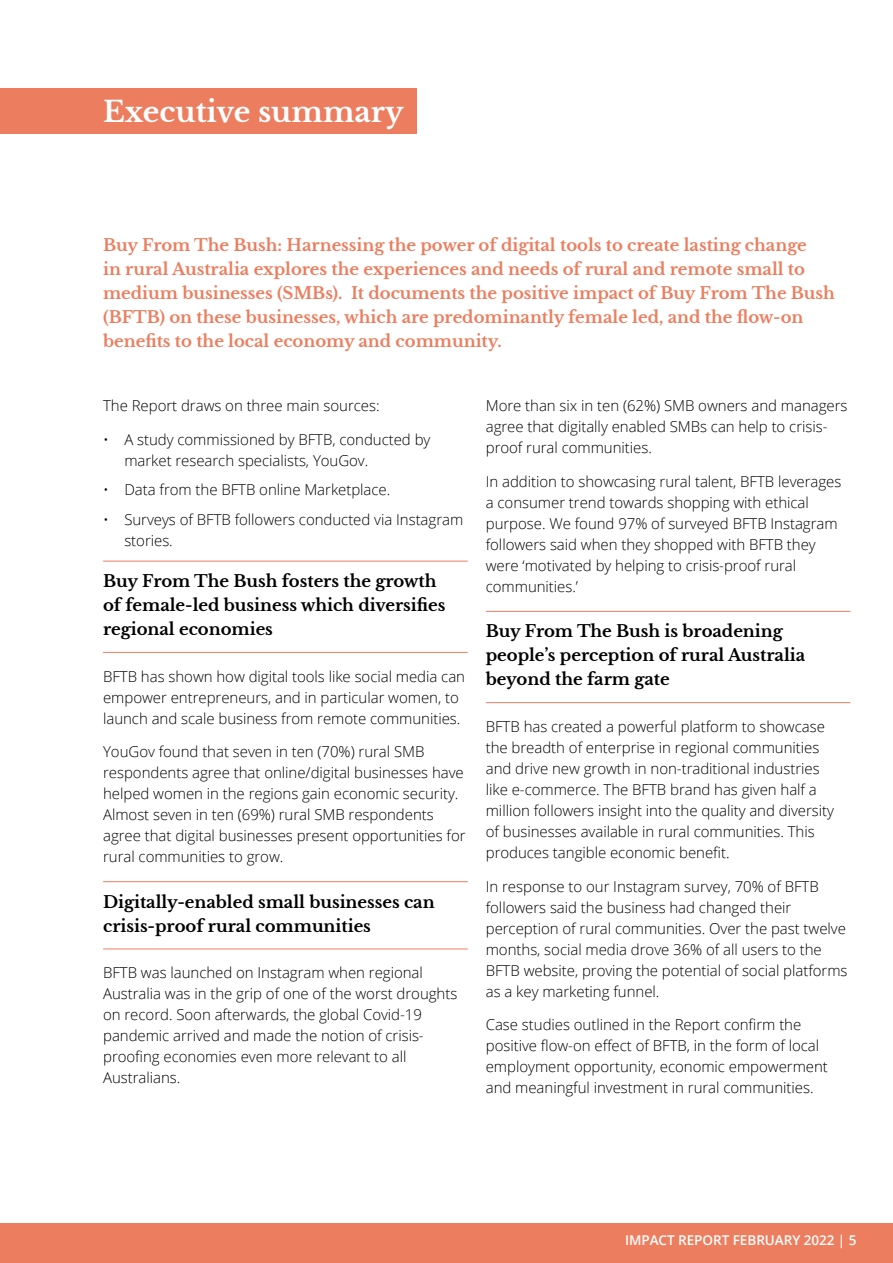
<style>
.page{position:relative;width:893px;height:1263px;background:#fff}
.page>*{position:absolute;margin:0;border:0;box-sizing:border-box;transform-origin:0 0}
.t1{font:700 28.5px "Libre Baskerville";color:#fff}
.t2{font:700 16.5px/24px "Libre Baskerville";letter-spacing:-.005em;color:#ec7e5f}
.t3{font:700 16.5px/24px "Libre Baskerville";letter-spacing:-.005em;color:#000}
.t4{font:300 15px/21px "Open Sans";letter-spacing:-.005em;color:#000}
.t5{font:600 13.5px "Open Sans";letter-spacing:-.005em;color:#fff}
</style>
<div class="page">
<div style="left:0;top:88px;width:417px;height:46px;background:#ec7e5f"></div>
<hr style="left:103px;top:561px;width:365px;height:1px;background:#ec7e5f">
<hr style="left:103px;top:652px;width:365px;height:1px;background:#ec7e5f">
<hr style="left:103px;top:881px;width:365px;height:1px;background:#ec7e5f">
<hr style="left:103px;top:948px;width:365px;height:1px;background:#ec7e5f">
<hr style="left:486px;top:611px;width:364px;height:1px;background:#ec7e5f">
<hr style="left:486px;top:702px;width:364px;height:1px;background:#ec7e5f">
<div style="left:0;top:1223px;width:893px;height:40px;background:#ec7e5f"></div>
<h1 class="t1" style="left:103px;top:94px;width:302px">Executive summary</h1>
<p class="t2" style="left:103px;top:234px;width:733px">Buy From The Bush: Harnessing the power of digital tools to create lasting change<br>in rural Australia explores the experiences and needs of rural and remote small to medium businesses (SMBs). It documents the positive impact of Buy From The Bush (BFTB) on these businesses, which are predominantly female led, and the flow-on benefits to the local economy and community.</p>
<p class="t4" style="left:103px;top:395px;width:278px">The Report draws on three main sources:</p>
<p class="t4" style="left:124px;top:429px;width:308px;text-indent:-21px">• A study commissioned by BFTB, conducted by market research specialists, YouGov.</p>
<p class="t4" style="left:103px;top:479px;width:289px">• Data from the BFTB online Marketplace.</p>
<p class="t4" style="left:124px;top:509px;width:340px;text-indent:-21px">• Surveys of BFTB followers conducted via Instagram stories.</p>
<p class="t3" style="left:103px;top:569px;width:344px">Buy From The Bush fosters the growth of female-led business which diversifies regional economies</p>
<p class="t4" style="left:103px;top:665px;width:363px">BFTB has shown how digital tools like social media can empower entrepreneurs, and in particular women, to launch and scale business from remote communities.</p>
<p class="t4" style="left:103px;top:741px;width:364px">YouGov found that seven in ten (70%) rural SMB respondents agree that online/digital businesses have helped women in the regions gain economic security.<br>Almost seven in ten (69%) rural SMB respondents agree that digital businesses present opportunities for rural communities to grow.</p>
<p class="t3" style="left:103px;top:890px;width:333px">Digitally-enabled small businesses can crisis-proof rural communities</p>
<p class="t4" style="left:103px;top:962px;width:356px">BFTB was launched on Instagram when regional Australia was in the grip of one of the worst droughts on record. Soon afterwards, the global Covid-19 pandemic arrived and made the notion of crisis&shy;proofing economies even more relevant to all Australians.</p>
<p class="t4" style="left:486px;top:395px;width:363px">More than six in ten (62%) SMB owners and managers agree that digitally enabled SMBs can help to crisis&shy;proof rural communities.</p>
<p class="t4" style="left:486px;top:471px;width:357px">In addition to showcasing rural talent, BFTB leverages a consumer trend towards shopping with ethical purpose. We found 97% of surveyed BFTB Instagram followers said when they shopped with BFTB they were ‘motivated by helping to crisis-proof rural communities.’</p>
<p class="t3" style="left:486px;top:619px;width:321px">Buy From The Bush is broadening people’s perception of rural Australia beyond the farm gate</p>
<p class="t4" style="left:486px;top:715px;width:350px">BFTB has created a powerful platform to showcase the breadth of enterprise in regional communities and drive new growth in non-traditional industries like e-commerce. The BFTB brand has given half a million followers insight into the quality and diversity of businesses available in rural communities. This produces tangible economic benefit.</p>
<p class="t4" style="left:486px;top:875px;width:363px">In response to our Instagram survey, 70% of BFTB followers said the business had changed their perception of rural communities. Over the past twelve months, social media drove 36% of all users to the BFTB website, proving the potential of social platforms as a key marketing funnel.</p>
<p class="t4" style="left:486px;top:1014px;width:344px">Case studies outlined in the Report confirm the positive flow-on effect of BFTB, in the form of local employment opportunity, economic empowerment and meaningful investment in rural communities.</p>
<p class="t5" style="left:625px;top:1230px;width:233px">IMPACT REPORT FEBRUARY 2022 | 5</p>
</div>
